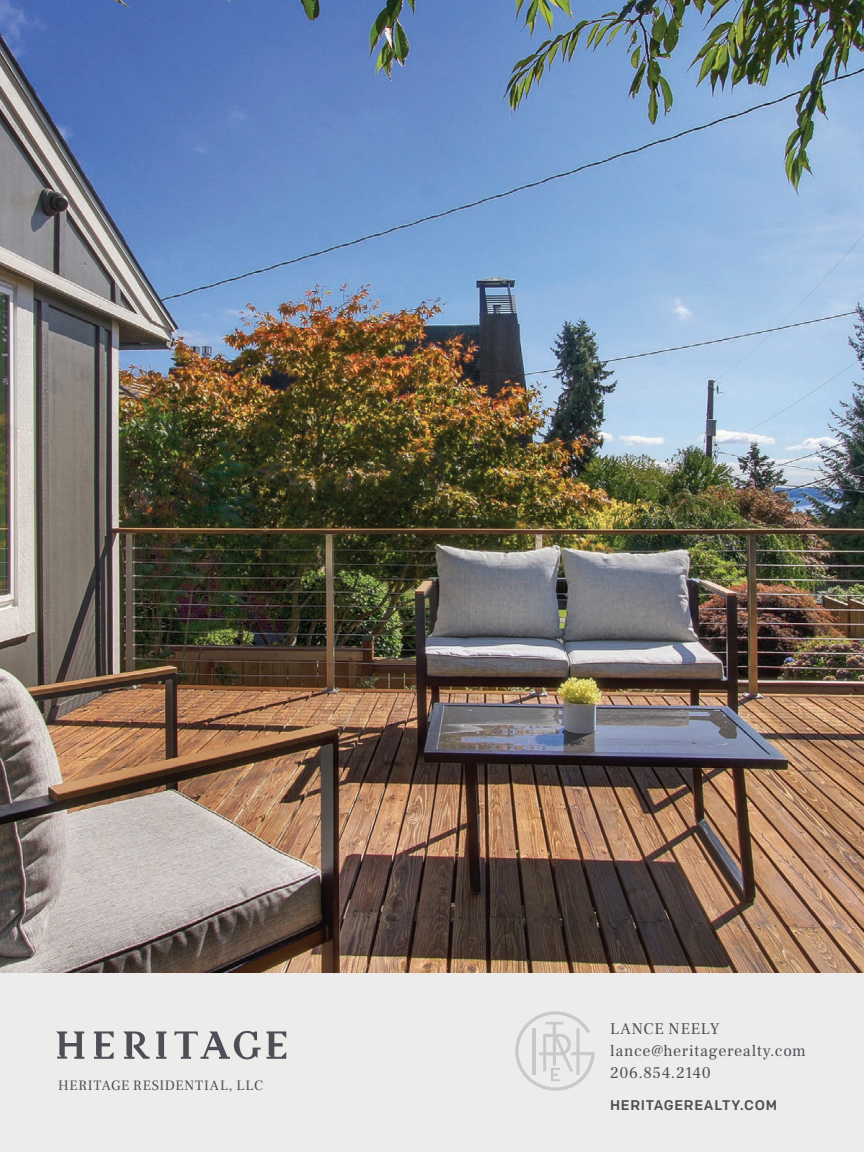
<style>
.page{position:relative;width:864px;height:1152px;background:#fff}
.page>*{position:absolute;margin:0;border:0;box-sizing:border-box;transform-origin:0 0}
.LEGAL{font:16px "Frank Ruhl Libre";letter-spacing:.04em;color:#4d4e56}
.LEGAL-2{font:14px "Frank Ruhl Libre";letter-spacing:.05em;color:#4d4e56}
.t1{font:500 14px "Chrono";letter-spacing:.05em;color:#4d4e56}
</style>
<div class="page">
<img style="left:0;top:0;width:864px;height:973px">
<div style="left:0;top:973px;width:864px;height:179px;background:#eeebeb"></div>
<svg style="left:515px;top:1011px;width:80px;height:80px"></svg>
<svg style="left:123px;top:1031px;width:27px;height:28px"></svg>
<svg style="left:267px;top:1031px;width:19px;height:28px"></svg>
<svg style="left:56px;top:1031px;width:28px;height:28px"></svg>
<svg style="left:174px;top:1031px;width:87px;height:28px"></svg>
<svg style="left:94px;top:1031px;width:20px;height:28px"></svg>
<svg style="left:156px;top:1031px;width:10px;height:28px"></svg>
<p class="LEGAL-2" style="left:58px;top:1077px;width:207px">HERITAGE RESIDENTIAL, LLC</p>
<p class="LEGAL" style="left:610px;top:1018px;width:111px">LANCE NEELY</p>
<p class="LEGAL" style="left:610px;top:1040px;width:197px">lance@heritagerealty.com</p>
<p class="LEGAL" style="left:610px;top:1062px;width:102px">206.854.2140</p>
<p class="t1" style="left:610px;top:1097px;width:168px">HERITAGEREALTY.COM</p>
</div>
